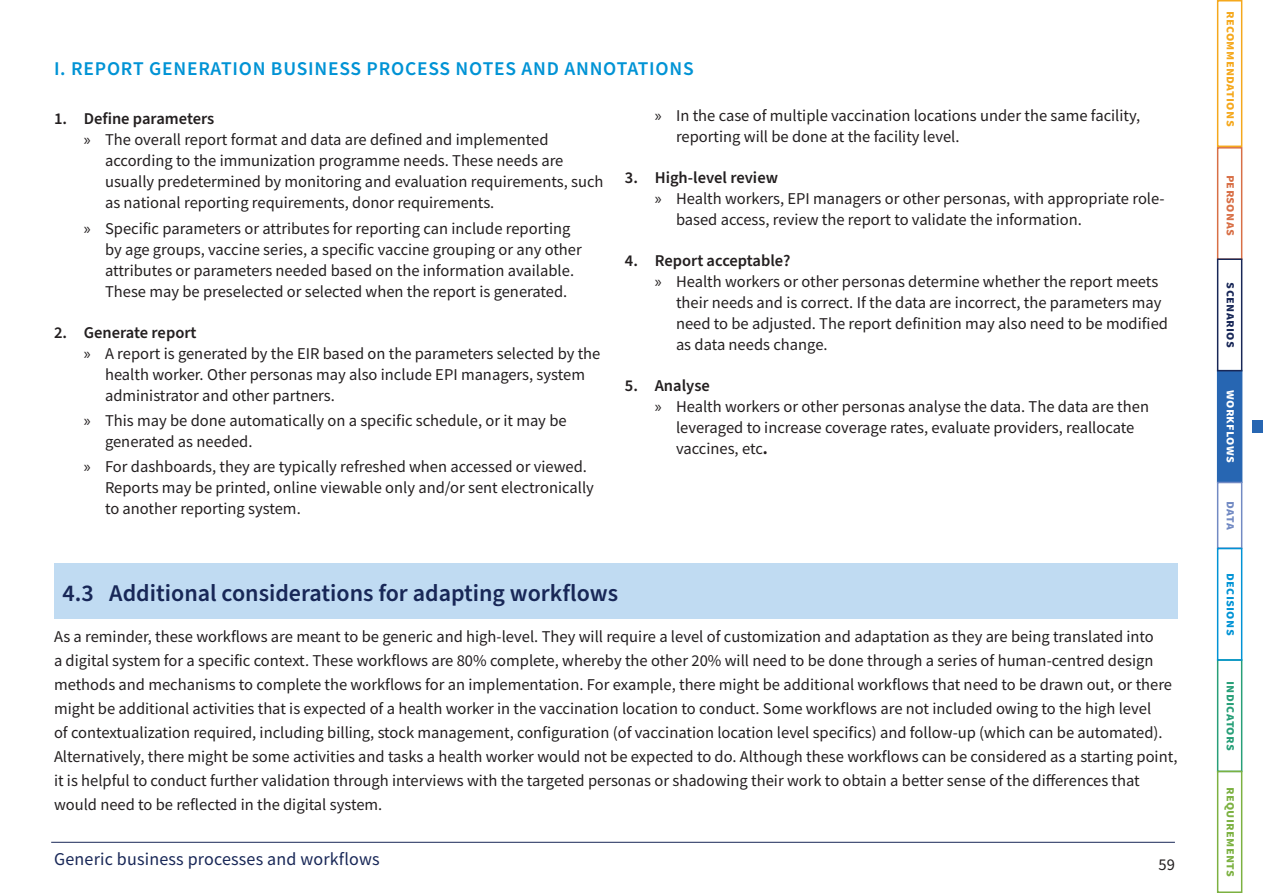
<style>
.page{position:relative;width:1263px;height:893px;background:#fff}
.page>*{position:absolute;margin:0;border:0;box-sizing:border-box;transform-origin:0 0}
.A_head_with_X_X_number{font:600 24px "Source Sans Pro";color:#182757}
.C_Head{font:600 19.5px "Source Sans Pro";letter-spacing:.04em;color:#0093d5}
.t1{font:18px "Source Sans Pro";letter-spacing:.01em;color:#182757}
.Body{font:16.5px/21px "Source Sans Pro";color:#231f20}
.t2{font:600 16.5px "Source Sans Pro";color:#231f20}
.t3{font:700 13.5px "Source Sans Pro";letter-spacing:.025em;color:#f5a81c}
.t4{font:700 13.5px "Source Sans Pro";letter-spacing:.025em;color:#7cb141}
.t5{font:700 13.5px "Source Sans Pro";letter-spacing:.025em;color:#279f78}
.t6{font:700 13.5px "Source Sans Pro";letter-spacing:.02em;color:#fff}
.t7{font:700 13.5px "Source Sans Pro";letter-spacing:.025em;color:#0093d5}
.t8{font:700 13.5px "Source Sans Pro";letter-spacing:.025em;color:#182757}
.t9{font:700 13.5px "Source Sans Pro";letter-spacing:.025em;color:#d86f46}
.t10{font:700 13.5px "Source Sans Pro";color:#728ac3}
.s1{font-family:"Myriad Pro"}
.s2{font-weight:700}
</style>
<div class="page">
<hr style="left:51px;top:842px;width:1124px;height:1px;background:#182757">
<div style="left:1217px;top:147px;width:25px;height:113px;border:2px solid #d86f46"></div>
<div style="left:1217px;top:659px;width:25px;height:113px;border:2px solid #279f78"></div>
<div style="left:1217px;top:370px;width:25px;height:113px;background:#2766b2"></div>
<div style="left:1217px;top:482px;width:25px;height:67px;background:#fff;border:2px solid #728ac3"></div>
<div style="left:1217px;top:548px;width:25px;height:113px;border:2px solid #0093d5"></div>
<div style="left:1217px;top:258px;width:25px;height:113px;border:2px solid #182757"></div>
<div style="left:1217px;top:771px;width:25px;height:122px;border:2px solid #7cb141"></div>
<div style="left:1217px;top:0;width:25px;height:147px;border:2px solid #f5a81c"></div>
<div style="left:1251px;top:420px;width:12px;height:13px;background:#2766b2"></div>
<div style="left:54px;top:563px;width:1124px;height:56px;background:#c0dbf2"></div>
<p class="C_Head" style="left:54px;top:55px;width:641px">I. REPORT GENERATION BUSINESS PROCESS NOTES AND ANNOTATIONS</p>
<p class="t2" style="left:54px;top:108px;width:162px">1. Define parameters</p>
<p class="Body" style="left:105px;top:129px;width:500px;text-indent:-21px"><span class="s1">»</span> The overall report format and data are defined and implemented according to the immunization programme needs. These needs are usually predetermined by monitoring and evaluation requirements, such as national reporting requirements, donor requirements.</p>
<p class="Body" style="left:105px;top:217px;width:478px;text-indent:-21px"><span class="s1">»</span> Specific parameters or attributes for reporting can include reporting by age groups, vaccine series, a specific vaccine grouping or any other attributes or parameters needed based on the information available.<br>These may be preselected or selected when the report is generated.</p>
<p class="t2" style="left:54px;top:321px;width:144px">2. Generate report</p>
<p class="Body" style="left:105px;top:342px;width:497px;text-indent:-21px"><span class="s1">»</span> A report is generated by the EIR based on the parameters selected by the health worker. Other personas may also include EPI managers, system administrator and other partners.</p>
<p class="Body" style="left:105px;top:410px;width:463px;text-indent:-21px"><span class="s1">»</span> This may be done automatically on a specific schedule, or it may be generated as needed.</p>
<p class="Body" style="left:105px;top:456px;width:490px;text-indent:-21px"><span class="s1">»</span> For dashboards, they are typically refreshed when accessed or viewed.<br>Reports may be printed, online viewable only and/or sent electronically to another reporting system.</p>
<p class="Body" style="left:676px;top:105px;width:466px;text-indent:-21px"><span class="s1">»</span> In the case of multiple vaccination locations under the same facility, reporting will be done at the facility level.</p>
<p class="t2" style="left:625px;top:167px;width:155px">3. High-level review</p>
<p class="Body" style="left:676px;top:188px;width:490px;text-indent:-21px"><span class="s1">»</span> Health workers, EPI managers or other personas, with appropriate role&shy;based access, review the report to validate the information.</p>
<p class="t2" style="left:625px;top:250px;width:167px">4. Report acceptable?</p>
<p class="Body" style="left:676px;top:271px;width:493px;text-indent:-21px"><span class="s1">»</span> Health workers or other personas determine whether the report meets their needs and is correct. If the data are incorrect, the parameters may need to be adjusted. The report definition may also need to be modified as data needs change.</p>
<p class="t2" style="left:625px;top:375px;width:86px">5. Analyse</p>
<p class="Body" style="left:676px;top:396px;width:474px;text-indent:-21px"><span class="s1">»</span> Health workers or other personas analyse the data. The data are then leveraged to increase coverage rates, evaluate providers, reallocate vaccines, etc<span class="s2">.</span></p>
<p class="A_head_with_X_X_number" style="left:63px;top:577px;width:557px">4.3 Additional considerations for adapting workflows</p>
<p class="Body" style="left:54px;top:624px;width:1125px;line-height:24px">As a reminder, these workflows are meant to be generic and high-level. They will require a level of customization and adaptation as they are being translated into<br>a digital system for a specific context. These workflows are 80% complete, whereby the other 20% will need to be done through a series of human-centred design methods and mechanisms to complete the workflows for an implementation. For example, there might be additional workflows that need to be drawn out, or there might be additional activities that is expected of a health worker in the vaccination location to conduct. Some workflows are not included owing to the high level<br>of contextualization required, including billing, stock management, configuration (of vaccination location level specifics) and follow-up (which can be automated).<br>Alternatively, there might be some activities and tasks a health worker would not be expected to do. Although these workflows can be considered as a starting point, it is helpful to conduct further validation through interviews with the targeted personas or shadowing their work to obtain a better sense of the differences that would need to be reflected in the digital system.</p>
<p class="t1" style="left:54px;top:848px;width:327px">Generic business processes and workflows</p>
<p class="Body" style="left:1158px;top:854px;width:18px">59</p>
<p class="t3" style="left:1240px;top:11px;width:117px;rotate:90deg">recommendations</p>
<p class="t9" style="left:1240px;top:175px;width:62px;rotate:90deg">personas</p>
<p class="t8" style="left:1240px;top:282px;width:66px;rotate:90deg">scenarios</p>
<p class="t6" style="left:1240px;top:390px;width:74px;rotate:90deg">workflows</p>
<p class="t10" style="left:1240px;top:501px;width:30px;rotate:90deg">data</p>
<p class="t7" style="left:1240px;top:573px;width:64px;rotate:90deg">decisions</p>
<p class="t5" style="left:1240px;top:681px;width:71px;rotate:90deg">indicators</p>
<p class="t4" style="left:1240px;top:787px;width:92px;rotate:90deg">requirements</p>
</div>
